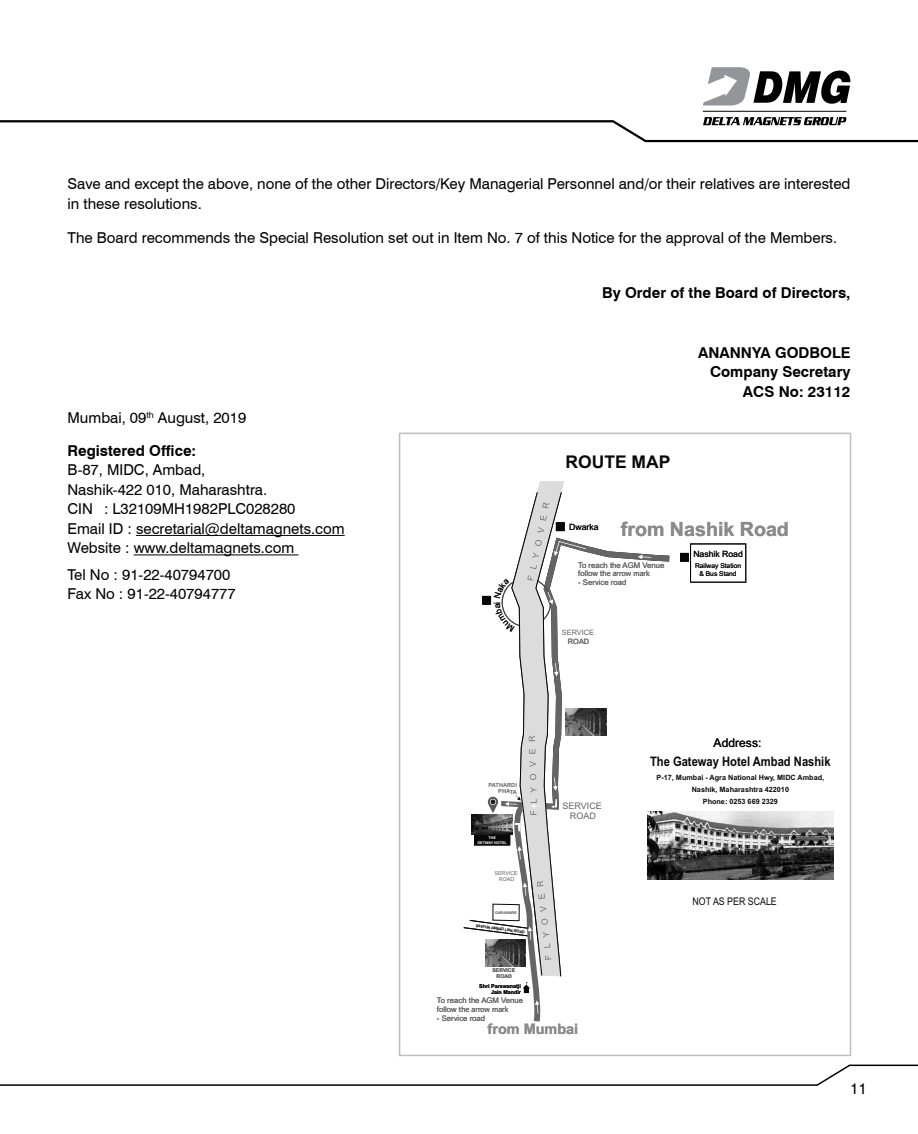
<style>
.page{position:relative;width:918px;height:1134px;background:#fff}
.page>*{position:absolute;margin:0;border:0;box-sizing:border-box;transform-origin:0 0}
.t1{font:700 19.65px "Arial";color:#8b8b8b}
.t2{font:700 17.55px "Arial";color:#080808}
.t3{font:15px/19.5px "Swiss 721 BT";color:#000}
.t4{font:700 15px/19.5px "Swiss 721 BT";color:#000;text-align:right}
.t5{font:15px "Helvetica";color:#000}
.t6{font:700 14.4px "Arial";color:#8b8b8b}
.t7{font:700 13.2px "Arial";color:#080808;scale:.85 1}
.t8{font:12.15px "Arial";color:#080808}
.t9{font:10.5px "Arial";color:#080808;scale:.84 1}
.t10{font:9px/10.1px "Arial";color:#656565;text-align:center}
.t11{font:8.7px "Arial";color:#080808}
.t12{font:7.8px "Arial";color:#656565}
.t13{font:7.35px "Tahoma";color:#656565}
.t14{font:7.35px "Arial";color:#656565}
.t15{font:700 7.2px/11.9px "Arial";color:#080808;text-align:center}
.t16{font:6.75px/7.5px "Arial";color:#080808;text-align:center}
.t17{font:700 5.7px/6.6px "Arial";color:#656565;text-align:right}
.t18{font:700 5.4px/6px "Arial";color:#080808;text-align:right}
.t19{font:5.4px/6px "Arial";color:#656565;text-align:center}
.t20{font:700 5.25px/5.8px "Arial";color:#656565;text-align:center}
.t21{font:700 3.75px/4.8px "Arial";color:#fff;text-align:center}
.t22{font:3.75px "Arial";color:#080808}
.t23{font:3.6px "Arial";color:#080808}
.s1{font-weight:700}
.s2{font-family:"Arial";font-size:7.8px}
</style>
<div class="page">
<hr style="left:703px;top:111px;width:143px;height:1px;background:#000">
<svg style="left:703px;top:117px;width:143px;height:8px"></svg>
<svg style="left:703px;top:67px;width:147px;height:39px"></svg>
<hr style="left:645px;top:140px;width:273px;height:2px;background:#000">
<hr style="left:0;top:120px;width:613px;height:2px;background:#000">
<svg style="left:610px;top:120px;width:39px;height:23px"></svg>
<hr style="left:850px;top:1065px;width:68px;height:1px;background:#000">
<hr style="left:0;top:1084px;width:817px;height:2px;background:#000">
<svg style="left:815px;top:1064px;width:37px;height:22px"></svg>
<hr style="left:136px;top:535px;width:209px;height:1px;background:#000">
<hr style="left:134px;top:555px;width:164px;height:1px;background:#000">
<div style="left:681px;top:553px;width:7px;height:8px;background:#080808"></div>
<div style="left:680px;top:553px;width:9px;height:8px;border:1px solid #080808"></div>
<div style="left:690px;top:544px;width:56px;height:38px;border:1px solid #080808"></div>
<img style="left:675px;top:811px;width:158px;height:69px">
<div style="left:399px;top:433px;width:452px;height:623px;border:2px solid #bcbec0"></div>
<svg style="left:463px;top:481px;width:212px;height:541px"></svg>
<p class="t3" style="left:68px;top:173px;width:785px;line-height:20.2px">Save and except the above, none of the other Directors/Key Managerial Personnel and/or their relatives are interested in these resolutions.</p>
<p class="t3" style="left:68px;top:227px;width:771px">The Board recommends the Special Resolution set out in Item No. 7 of this Notice for the approval of the Members.</p>
<p class="t4" style="left:602px;top:282px;width:250px">By Order of the Board of Directors,</p>
<p class="t3" style="left:67px;top:407px;width:180px">Mumbai, 09<sup>th</sup> August, 2019</p>
<p class="t3" style="left:68px;top:440px;width:279px"><span class="s1">Registered Office:<br></span>B-87, MIDC, Ambad,<br>Nashik-422 010, Maharashtra.<br>CIN : L32109MH1982PLC028280<br>Email ID : secretarial@deltamagnets.com<br>Website : www.deltamagnets.com</p>
<p class="t3" style="left:68px;top:564px;width:170px">Tel No : 91-22-40794700<br>Fax No : 91-22-40794777</p>
<p class="t2" style="left:565px;top:450px;width:107px">ROUTE MAP</p>
<p class="t4" style="left:698px;top:342px;width:154px">ANANNYA GODBOLE<br>Company Secretary<br>ACS No: 23112</p>
<p class="t11" style="left:569px;top:521px;width:31px">Dwarka</p>
<p class="t1" style="left:621px;top:516px;width:170px">from Nashik Road</p>
<p class="t11" style="left:693px;top:548px;width:51px">Nashik Road</p>
<p class="t12" style="left:578px;top:560px;width:88px">To reach the AGM Venue</p>
<p class="t13" style="left:578px;top:569px;width:73px"><span class="s2">follow</span> the arrow mark</p>
<p class="t12" style="left:578px;top:577px;width:50px">- Service road</p>
<p class="t14" style="left:562px;top:628px;width:34px">SERVICE</p>
<p class="t14" style="left:568px;top:636px;width:23px">ROAD</p>
<p class="t16" style="left:695px;top:562px;width:48px">Railway Station &amp; Bus Stand</p>
<p class="t17" style="left:489px;top:781px;width:30px;rotate:1deg">PATHARDI<br>PHATA</p>
<p class="t21" style="left:477px;top:835px;width:31px">THE<br>GETWAY HOTEL</p>
<p class="t19" style="left:495px;top:870px;width:25px">SERVICE<br>ROAD</p>
<p class="t22" style="left:495px;top:910px;width:23px;rotate:1deg">GARAWARE</p>
<p class="t23" style="left:476px;top:924px;width:50px;rotate:7deg">SATPUR AMBAD LINK ROAD</p>
<p class="t20" style="left:492px;top:967px;width:24px">SERVICE<br>ROAD</p>
<p class="t18" style="left:479px;top:983px;width:43px">Shri Parswanatji<br>Jain Mandir</p>
<p class="t12" style="left:437px;top:995px;width:88px">To reach the AGM Venue</p>
<p class="t13" style="left:437px;top:1004px;width:73px"><span class="s2">follow</span> the arrow mark</p>
<p class="t12" style="left:437px;top:1013px;width:50px">- Service road</p>
<p class="t10" style="left:563px;top:801px;width:41px">SERVICE<br>ROAD</p>
<p class="t8" style="left:714px;top:735px;width:49px">Address:</p>
<p class="t7" style="left:650px;top:752px;width:214px">The Gateway Hotel Ambad Nashik</p>
<p class="t15" style="left:657px;top:772px;width:169px">P-17, Mumbai - Agra National Hwy, MIDC Ambad,<br>Nashik, Maharashtra 422010<br>Phone: 0253 669 2329</p>
<p class="t9" style="left:693px;top:894px;width:102px">NOT AS PER SCALE</p>
<p class="t6" style="left:488px;top:1019px;width:92px">from Mumbai</p>
<p class="t5" style="left:850px;top:1080px;width:18px">11</p>
</div>
